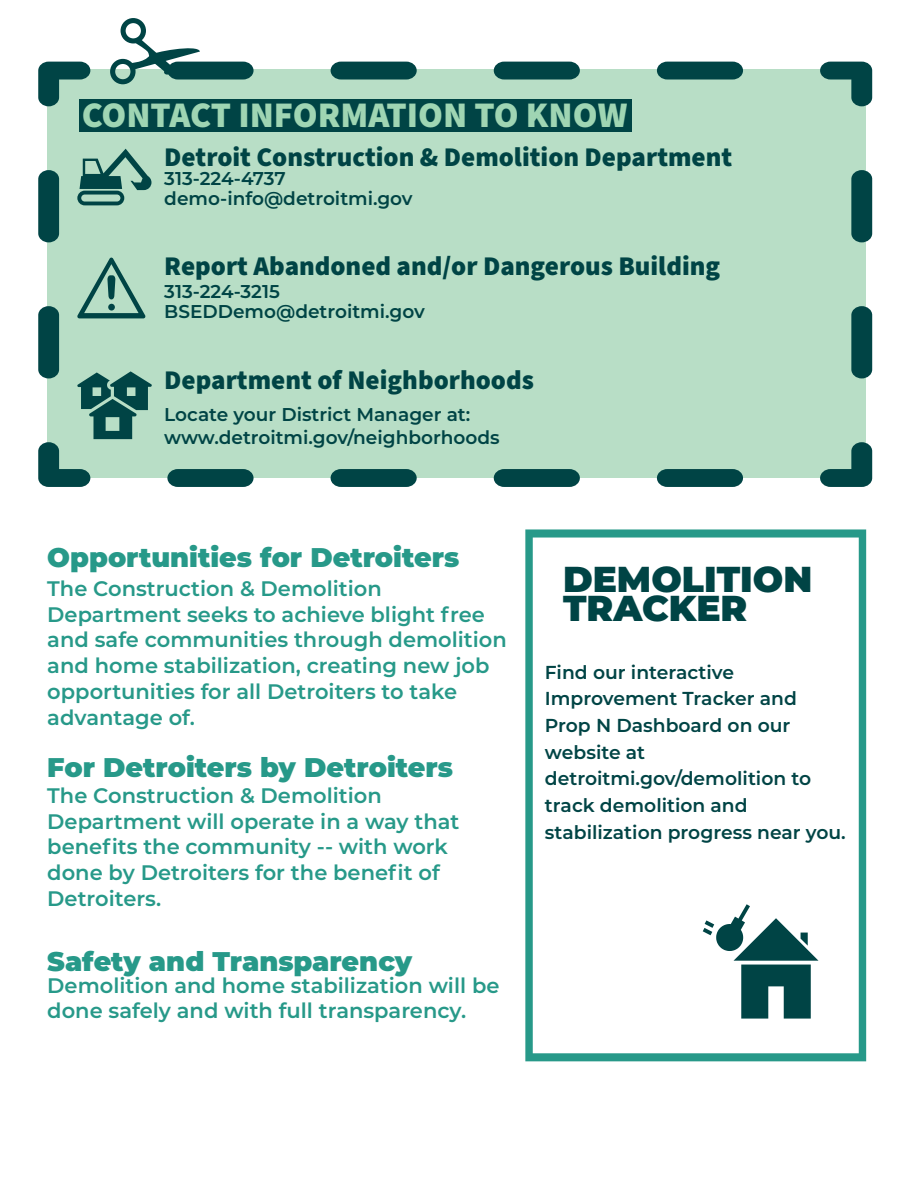
<style>
.page{position:relative;width:918px;height:1188px;background:#fff}
.page>*{position:absolute;margin:0;border:0;box-sizing:border-box;transform-origin:0 0}
.t1{font:900 36px "Source Sans Pro";color:#9fd5b3}
.t2{font:900 36px/28.8px "Montserrat";color:#004445}
.t3{font:900 27px "Source Sans Pro";color:#004445}
.t4{font:900 27px "Montserrat";color:#279989}
.t5{font:600 21px/25.8px "Montserrat";color:#279989}
.t6{font:600 18.75px/26.7px "Montserrat";color:#004445}
.t7{font:600 18.6px/20.1px "Montserrat";color:#004445}
</style>
<div class="page">
<div style="left:47px;top:69px;width:819px;height:409px;background:#b8dec6"></div>
<svg style="left:38px;top:170px;width:21px;height:72px;background:#0e4e4f"></svg>
<svg style="left:38px;top:62px;width:52px;height:44px"></svg>
<svg style="left:657px;top:62px;width:86px;height:18px;background:#0f504f"></svg>
<svg style="left:494px;top:62px;width:86px;height:18px;background:#0f504f"></svg>
<svg style="left:330px;top:62px;width:87px;height:18px;background:#115151"></svg>
<svg style="left:820px;top:62px;width:52px;height:44px"></svg>
<svg style="left:851px;top:170px;width:21px;height:72px;background:#0d4e4e"></svg>
<svg style="left:851px;top:306px;width:21px;height:72px;background:#0d4e4e"></svg>
<svg style="left:820px;top:442px;width:52px;height:45px"></svg>
<svg style="left:657px;top:469px;width:86px;height:18px;background:#0c4d4d"></svg>
<svg style="left:494px;top:469px;width:86px;height:18px;background:#0c4d4d"></svg>
<svg style="left:167px;top:469px;width:86px;height:18px;background:#0c4d4e"></svg>
<svg style="left:330px;top:469px;width:87px;height:18px;background:#0e4f4f"></svg>
<div style="left:110px;top:59px;width:26px;height:25px;border:5px solid #004445;border-radius:50%"></div>
<div style="left:121px;top:18px;width:25px;height:25px;border:5px solid #004445;border-radius:50%"></div>
<svg style="left:128px;top:39px;width:125px;height:41px"></svg>
<div style="left:166px;top:69px;width:62px;height:6px;background:#004445"></div>
<div style="left:79px;top:99px;width:552px;height:33px;background:#004445"></div>
<svg style="left:77px;top:149px;width:74px;height:56px"></svg>
<svg style="left:38px;top:257px;width:114px;height:230px"></svg>
<svg style="left:525px;top:529px;width:341px;height:532px"></svg>
<svg style="left:703px;top:904px;width:115px;height:115px"></svg>
<h1 class="t1" style="left:82px;top:91px;width:547px">CONTACT INFORMATION TO KNOW</h1>
<p class="t3" style="left:164px;top:139px;width:569px">Detroit Construction &amp; Demolition Department</p>
<p class="t7" style="left:164px;top:168px;width:250px">313-224-4737 demo-info@detroitmi.gov</p>
<p class="t3" style="left:164px;top:247px;width:557px">Report Abandoned and/or Dangerous Building</p>
<p class="t7" style="left:164px;top:281px;width:262px">313-224-3215<br>BSEDDemo@detroitmi.gov</p>
<p class="t3" style="left:164px;top:361px;width:371px">Department of Neighborhoods</p>
<p class="t7" style="left:164px;top:402px;width:337px;line-height:23.4px">Locate your District Manager at: www.detroitmi.gov/neighborhoods</p>
<p class="t4" style="left:47px;top:537px;width:413px">Opportunities for Detroiters</p>
<p class="t5" style="left:47px;top:575px;width:461px">The Construction &amp; Demolition Department seeks to achieve blight free and safe communities through demolition and home stabilization, creating new job opportunities for all Detroiters to take advantage of.</p>
<p class="t4" style="left:47px;top:747px;width:407px">For Detroiters by Detroiters</p>
<p class="t5" style="left:47px;top:781px;width:414px">The Construction &amp; Demolition<br>Department will operate in a way that benefits the community -- with work done by Detroiters for the benefit of<br>Detroiters.</p>
<p class="t4" style="left:47px;top:941px;width:366px">Safety and Transparency</p>
<p class="t5" style="left:47px;top:971px;width:454px">Demolition and home stabilization will be done safely and with full transparency.</p>
<h1 class="t2" style="left:563px;top:563px;width:251px">DEMOLITION<br>TRACKER</h1>
<p class="t6" style="left:545px;top:658px;width:302px">Find our interactive<br>Improvement Tracker and<br>Prop N Dashboard on our website at detroitmi.gov/demolition to track demolition and stabilization progress near you.</p>
</div>
